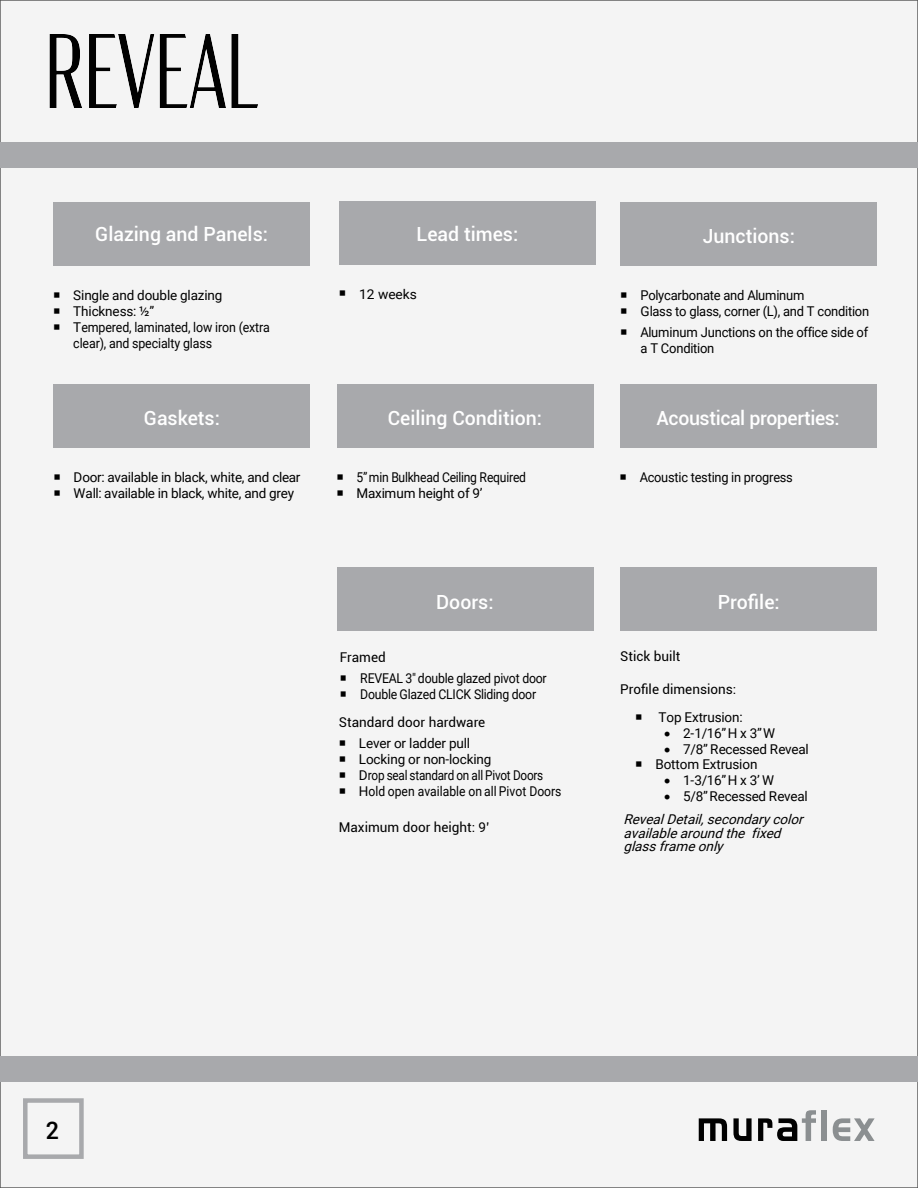
<style>
.page{position:relative;width:918px;height:1188px;background:#f4f4f4}
.page>*{position:absolute;margin:0;border:0;box-sizing:border-box;transform-origin:0 0}
.t1{font:500 24px "Roboto";color:#000}
.t2{font:500 19.5px "Roboto";color:#fff}
.t3{font:500 19.5px "Roboto";letter-spacing:-.02em;color:#fff}
.t4{font:13.5px/16.2px "Roboto";letter-spacing:-.015em;color:#000}
.t5{font:13.5px/16.2px "Roboto";letter-spacing:-.015em;color:#000;scale:.96 1}
.t6{font:13.5px "Roboto";color:#000}
.t7{font:italic 13.5px/13.5px "Roboto";color:#000}
.t8{font:13.5px/16.2px "Roboto";letter-spacing:-.015em;color:#000;scale:.91 1}
.t9{font:13.5px/16.2px "Roboto";letter-spacing:-.015em;color:#000;scale:.9 1}
.t10{font:13.5px "Roboto";letter-spacing:-.015em;color:#000;scale:.95 1}
.s1{font-style:inherit}
</style>
<div class="page">
<svg style="left:699px;top:1118px;width:28px;height:23px"></svg>
<svg style="left:733px;top:1118px;width:19px;height:23px"></svg>
<svg style="left:758px;top:1110px;width:58px;height:31px"></svg>
<div style="left:822px;top:1110px;width:5px;height:31px;background:#8b8f91"></div>
<svg style="left:833px;top:1118px;width:42px;height:23px"></svg>
<div style="left:0;top:142px;width:918px;height:26px;background:#a8a9ac"></div>
<div style="left:0;top:1056px;width:918px;height:26px;background:#a8a9ac"></div>
<div style="left:23px;top:1098px;width:61px;height:61px;border:4px solid #a8a9ac"></div>
<div style="left:337px;top:385px;width:257px;height:63px;background:#a8a9ac"></div>
<div style="left:337px;top:567px;width:257px;height:63px;background:#a8a9ac"></div>
<div style="left:621px;top:385px;width:256px;height:63px;background:#a8a9ac"></div>
<div style="left:621px;top:567px;width:256px;height:63px;background:#a8a9ac"></div>
<div style="left:53px;top:385px;width:257px;height:63px;background:#a8a9ac"></div>
<div style="left:339px;top:201px;width:256px;height:63px;background:#a8a9ac"></div>
<div style="left:621px;top:202px;width:256px;height:64px;background:#a8a9ac"></div>
<div style="left:53px;top:202px;width:257px;height:64px;background:#a8a9ac"></div>
<img style="left:0;top:0;width:304px;height:142px">
<h2 class="t2" style="left:95px;top:220px;width:174px">Glazing and Panels:</h2>
<h2 class="t2" style="left:417px;top:220px;width:103px">Lead times:</h2>
<h2 class="t2" style="left:703px;top:222px;width:94px">Junctions:</h2>
<p class="t4" style="left:73px;top:287px;width:198px">Single and double glazing<br>Thickness: ½”<br>Tempered, laminated, low iron (extra clear), and specialty glass</p>
<p class="t4" style="left:359px;top:286px;width:59px">12 weeks</p>
<p class="t5" style="left:641px;top:286px;width:240px">Polycarbonate and Aluminum<br>Glass to glass, corner (L), and T condition</p>
<p class="t5" style="left:641px;top:323px;width:239px">Aluminum Junctions on the office side of a T Condition</p>
<h2 class="t2" style="left:144px;top:405px;width:78px">Gaskets:</h2>
<h2 class="t2" style="left:388px;top:405px;width:156px">Ceiling Condition:</h2>
<h2 class="t3" style="left:657px;top:405px;width:185px">Acoustical properties:</h2>
<p class="t4" style="left:74px;top:468px;width:228px">Door: available in black, white, and clear<br>Wall: available in black, white, and grey</p>
<p class="t9" style="left:357px;top:468px;width:190px">5”min Bulkhead Ceiling Required<br>Maximum height of 9’</p>
<p class="t10" style="left:640px;top:467px;width:162px">Acoustic testing in progress</p>
<h2 class="t2" style="left:436px;top:588px;width:59px">Doors:</h2>
<h2 class="t2" style="left:718px;top:588px;width:63px">Profile:</h2>
<p class="t6" style="left:340px;top:648px;width:47px">Framed</p>
<p class="t8" style="left:360px;top:669px;width:207px">REVEAL 3" double glazed pivot door<br>Double Glazed CLICK Sliding door</p>
<p class="t6" style="left:339px;top:713px;width:148px">Standard door hardware</p>
<p class="t4" style="left:359px;top:734px;width:204px">Lever or ladder pull<br>Locking or non-locking<br>Drop seal standard on all Pivot Doors<br>Hold open available on all Pivot Doors</p>
<p class="t6" style="left:339px;top:818px;width:152px">Maximum door height: <span class="s1">9</span>’</p>
<p class="t6" style="left:620px;top:647px;width:62px">Stick built</p>
<p class="t6" style="left:620px;top:680px;width:118px">Profile dimensions:</p>
<p class="t4" style="left:659px;top:708px;width:86px">Top Extrusion:</p>
<p class="t4" style="left:664px;top:724px;width:112px">• 2-1/16”H x 3”W</p>
<p class="t4" style="left:655px;top:740px;width:155px;text-indent:9px">• 7/8” Recessed Reveal<br>Bottom Extrusion</p>
<p class="t4" style="left:664px;top:772px;width:111px">• 1-3/16”H x 3’ W</p>
<p class="t4" style="left:664px;top:788px;width:145px">• 5/8”Recessed Reveal</p>
<p class="t7" style="left:623px;top:812px;width:186px">RevealDetail,secondarycolor availablearoundthe fixed glassframeonly</p>
<h1 class="t1" style="left:45px;top:1114px;width:15px">2</h1>
</div>
